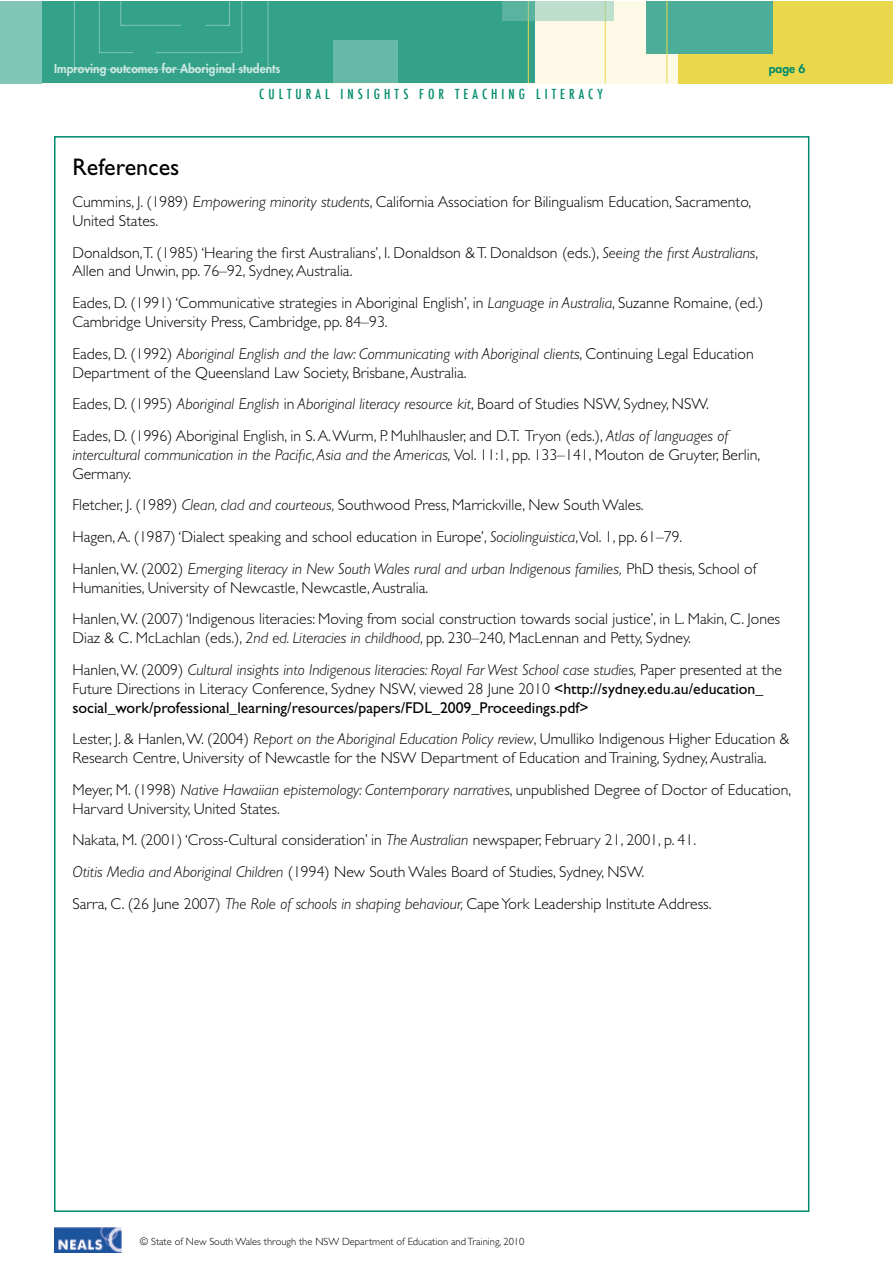
<style>
.page{position:relative;width:893px;height:1263px;background:#fff}
.page>*{position:absolute;margin:0;border:0;box-sizing:border-box;transform-origin:0 0}
.t1{font:24px "Gill Sans";color:#000}
.t2{font:300 15.75px/18.9px "Gill Sans";color:#000}
.t3{font:italic 300 15.75px/18.9px "Gill Sans";color:#000}
.t4{font:15.75px/18.9px "Gill Sans";color:#000}
.t5{font:500 condensed 13.5px "Futura";letter-spacing:.3em;color:#008b6c}
.t6{font:800 12px "Futura";color:#cce8e2}
.t7{font:800 12px "Futura";color:#008b6c}
.t8{font:300 10.5px "Gill Sans";color:#000}
.s1{font-style:italic}
.s2{font-style:normal}
.s3{font-weight:300}
</style>
<div class="page">
<div style="left:1px;top:1px;width:891px;height:82px;background:#fcfae6"></div>
<div style="left:0;top:1px;width:535px;height:82px;background:#33a289"></div>
<div style="left:679px;top:1px;width:213px;height:82px;background:#e9d84c"></div>
<div style="left:333px;top:40px;width:64px;height:43px;background:#66b9a7"></div>
<img style="left:54px;top:1227px;width:67px;height:25px">
<div style="left:0;top:1px;width:42px;height:82px;background:#80c5b5"></div>
<div style="left:646px;top:1px;width:126px;height:53px;background:#4cae98"></div>
<hr style="left:528px;top:1px;width:1px;height:82px;background:#e9d84c">
<hr style="left:605px;top:1px;width:1px;height:82px;background:#e9d84c">
<hr style="left:666px;top:1px;width:1px;height:82px;background:#e9d84c">
<svg style="left:502px;top:1px;width:111px;height:20px;background:#a0d2be"></svg>
<svg style="left:74px;top:1px;width:195px;height:69px"></svg>
<p class="t6" style="left:54px;top:61px;width:228px">Improving outcomes for Aboriginal students</p>
<p class="t7" style="left:769px;top:61px;width:38px">page 6</p>
<p class="t5" style="left:259px;top:86px;width:345px">CULTURAL INSIGHTS FOR TEACHING LITERACY</p>
<h1 class="t1" style="left:72px;top:153px;width:109px">References</h1>
<p class="t2" style="left:72px;top:192px;width:680px">Cummins, J. (1989) <span class="s1">Empowering minority students</span>, California Association for Bilingualism Education, Sacramento,<br>United States.</p>
<p class="t2" style="left:72px;top:243px;width:687px">Donaldson,T. (1985) ‘Hearing the first Australians’, I. Donaldson &amp; T. Donaldson (eds.), <span class="s1">Seeing the first Australians</span>,<br>Allen and Unwin, pp. 76–92, Sydney, Australia.</p>
<p class="t2" style="left:72px;top:294px;width:693px">Eades, D. (1991) ‘Communicative strategies in Aboriginal English’, in <span class="s1">Language in Australia</span>, Suzanne Romaine, (ed.)<br>Cambridge University Press, Cambridge, pp. 84–93.</p>
<p class="t2" style="left:72px;top:344px;width:683px">Eades, D. (1992) <span class="s1">Aboriginal English and the law: Communicating with Aboriginal clients</span>, Continuing Legal Education<br>Department of the Queensland Law Society, Brisbane, Australia.</p>
<p class="t2" style="left:72px;top:388px;width:657px;line-height:31.7px">Eades, D. (1995) <span class="s1">Aboriginal English</span> in <span class="s1">Aboriginal literacy resource kit</span>, Board of Studies NSW, Sydney, NSW.<br>Eades, D. (1996) Aboriginal English, in S. A. Wurm, P. Muhlhausler, and D.T. Tryon (eds.), <span class="s1">Atlas of languages of</span></p>
<p class="t3" style="left:72px;top:445px;width:689px">intercultural communication in the Pacific, Asia and the Americas, <span class="s2">Vol. 11:1, pp. 133–141, Mouton de Gruyter, Berlin,<br>Germany.</span></p>
<p class="t2" style="left:72px;top:489px;width:686px;line-height:31.7px">Fletcher, J. (1989) <span class="s1">Clean, clad and courteous,</span> Southwood Press, Marrickville, New South Wales.<br>Hagen, A. (1987) ‘Dialect speaking and school education in Europe’, <span class="s1">Sociolinguistica</span>,Vol. 1, pp. 61–79.<br>Hanlen, W. (2002) <span class="s1">Emerging literacy in New South Wales rural and urban Indigenous families,</span> PhD thesis, School of</p>
<p class="t2" style="left:72px;top:572px;width:709px;line-height:31.7px">Humanities, University of Newcastle, Newcastle, Australia.<br>Hanlen, W. (2007) ‘Indigenous literacies: Moving from social construction towards social justice’, in L. Makin, C. Jones</p>
<p class="t3" style="left:72px;top:622px;width:711px;line-height:31.7px"><span class="s2">Diaz &amp; C. McLachlan (eds.),</span> 2nd ed. Literacies in childhood<span class="s2">, pp. 230–240, MacLennan and Petty, Sydney.<br>Hanlen, W. (2009)</span> Cultural insights into Indigenous literacies: Royal Far West School case studies, <span class="s2">Paper presented at the</span></p>
<p class="t4" style="left:72px;top:679px;width:692px"><span class="s3">Future Directions in Literacy Conference, Sydney NSW, viewed 28 June 2010</span> &lt;http://sydney.edu.au/education_ social_work/professional_learning/resources/papers/FDL_2009_Proceedings.pdf&gt;</p>
<p class="t2" style="left:72px;top:730px;width:719px">Lester, J. &amp; Hanlen, W. (2004) <span class="s1">Report on the Aboriginal Education Policy review</span>, Umulliko Indigenous Higher Education &amp;<br>Research Centre, University of Newcastle for the NSW Department of Education and Training, Sydney, Australia.</p>
<p class="t2" style="left:72px;top:780px;width:720px">Meyer, M. (1998) <span class="s1">Native Hawaiian epistemology: Contemporary narratives</span>, unpublished Degree of Doctor of Education,<br>Harvard University, United States.</p>
<p class="t2" style="left:72px;top:824px;width:641px;line-height:31.7px">Nakata, M. (2001) ‘Cross-Cultural consideration’ in <span class="s1">The Australian</span> newspaper, February 21, 2001, p. 41.<br><span class="s1">Otitis Media and Aboriginal Children</span> (1994) New South Wales Board of Studies, Sydney, NSW.<br>Sarra, C. (26 June 2007) <span class="s1">The Role of schools in shaping behaviour,</span> Cape York Leadership Institute Address.</p>
<p class="t8" style="left:140px;top:1235px;width:386px">© State of New South Wales through the NSW Department of Education and Training, 2010</p>
</div>
